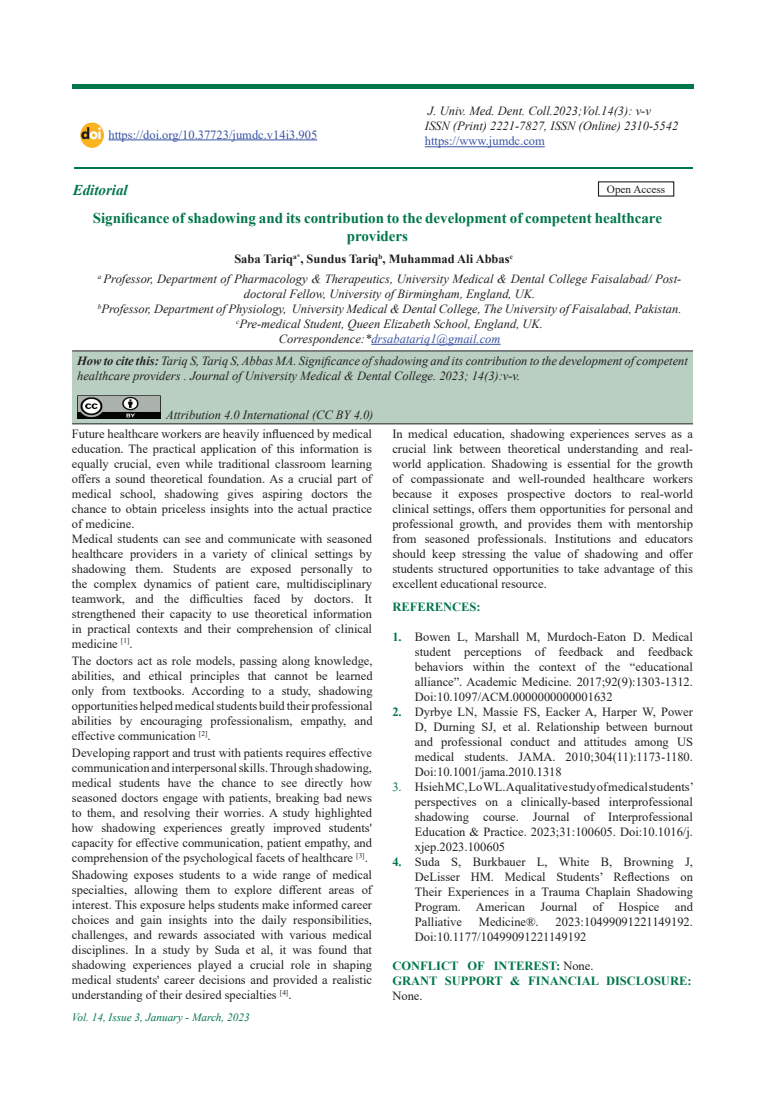
<style>
.page{position:relative;width:765px;height:1103px;background:#fff}
.page>*{position:absolute;margin:0;border:0;box-sizing:border-box;transform-origin:0 0}
.t1{font:700 15px/18px "Times New Roman";color:#00764a;text-align:center}
.t2{font:italic 700 15px "Times New Roman";color:#00764a}
.t3{font:12.5px/15px "Times New Roman";color:#231f20;text-align:justify}
.t4{font:italic 12.5px/15px "Times New Roman";color:#231f20}
.t5{font:700 12.5px/15px "Times New Roman";color:#00764a}
.t6{font:12.5px "Times New Roman";color:#3853a3}
.t7{font:700 12.5px "Times New Roman";color:#231f20}
.t8{font:italic 11.25px "Times New Roman";color:#00764a}
.t9{font:11.25px "Times New Roman";color:#231f20}
.s1{color:#3853a3}
.s2{font-weight:700}
.s3{font-weight:700;color:#00764a}
.s4{color:#00764a}
.s5{font-weight:400;color:#231f20}
</style>
<div class="page">
<div style="left:72px;top:84px;width:621px;height:5px;background:#00764a"></div>
<hr style="left:425px;top:146px;width:120px;height:1px;background:#3853a3">
<hr style="left:371px;top:344px;width:130px;height:1px;background:#3853a3">
<hr style="left:75px;top:167px;width:618px;height:1px;background:#00764a">
<img style="left:80px;top:123px;width:24px;height:24px">
<hr style="left:108px;top:140px;width:209px;height:1px;background:#3853a3">
<div style="left:72px;top:351px;width:621px;height:73px;background:#b8cfc2"></div>
<hr style="left:72px;top:351px;width:621px;height:1px;background:#231f20">
<hr style="left:72px;top:423px;width:621px;height:1px;background:#231f20">
<img style="left:77px;top:395px;width:83px;height:24px">
<p class="t6" style="left:108px;top:125px;width:210px">https://doi.org/10.37723/jumdc.v14i3.905</p>
<p class="t4" style="left:425px;top:103px;width:255px">J. Univ. Med. Dent. Coll.2023;Vol.14(3): v-v<br>ISSN (Print) 2221-7827, ISSN (Online) 2310-5542</p>
<p class="t6" style="left:425px;top:132px;width:122px">https://www.jumdc.com</p>
<p class="t2" style="left:73px;top:180px;width:57px">Editorial</p>
<p class="t9" style="left:607px;top:181px;width:60px">Open Access</p>
<p class="t1" style="left:93px;top:209px;width:571px">Significance of shadowing and its contribution to the development of competent healthcare providers</p>
<p class="t4" style="left:98px;top:271px;width:585px;text-align:center"><sup>a</sup> Professor, Department of Pharmacology &amp; Therapeutics, University Medical &amp; Dental College Faisalabad/ Post&shy;doctoral Fellow, University of Birmingham, England, UK.<br><sup>b</sup>Professor, Department of Physiology, University Medical &amp; Dental College, The University of Faisalabad, Pakistan. <sup>c</sup>Pre-medical Student, Queen Elizabeth School, England, UK.<br>Correspondence:*<span class="s1">drsabatariq1@gmail.com</span></p>
<p class="t7" style="left:234px;top:250px;width:280px">Saba Tariq<sup>a*</sup>, Sundus Tariq<sup>b</sup>, Muhammad Ali Abbas<sup>c</sup></p>
<p class="t4" style="left:77px;top:352px;width:612px"><span class="s2">How to cite this:</span> Tariq S, Tariq S, Abbas MA. Significance of shadowing and its contribution to the development of competent healthcare providers . Journal of University Medical &amp; Dental College. 2023; 14(3):v-v.</p>
<p class="t4" style="left:166px;top:407px;width:209px">Attribution 4.0 International (CC BY 4.0)</p>
<p class="t3" style="left:72px;top:425px;width:302px;text-align:left">Future healthcare workers are heavily influenced by medical education. The practical application of this information is equally crucial, even while traditional classroom learning offers a sound theoretical foundation. As a crucial part of medical school, shadowing gives aspiring doctors the chance to obtain priceless insights into the actual practice of medicine.<br>Medical students can see and communicate with seasoned healthcare providers in a variety of clinical settings by shadowing them. Students are exposed personally to the complex dynamics of patient care, multidisciplinary teamwork, and the difficulties faced by doctors. It strengthened their capacity to use theoretical information in practical contexts and their comprehension of clinical medicine <sup>[1]</sup>.</p>
<p class="t3" style="left:72px;top:652px;width:302px">The doctors act as role models, passing along knowledge, abilities, and ethical principles that cannot be learned only from textbooks. According to a study, shadowing opportunities helped medical students build their professional abilities by encouraging professionalism, empathy, and effective communication <sup>[2]</sup>.</p>
<p class="t3" style="left:72px;top:745px;width:302px">Developing rapport and trust with patients requires effective communication and interpersonal skills. Through shadowing, medical students have the chance to see directly how seasoned doctors engage with patients, breaking bad news to them, and resolving their worries. A study highlighted how shadowing experiences greatly improved students' capacity for effective communication, patient empathy, and comprehension of the psychological facets of healthcare <sup>[3]</sup>.</p>
<p class="t3" style="left:72px;top:866px;width:302px">Shadowing exposes students to a wide range of medical specialties, allowing them to explore different areas of interest. This exposure helps students make informed career choices and gain insights into the daily responsibilities, challenges, and rewards associated with various medical disciplines. In a study by Suda et al, it was found that shadowing experiences played a crucial role in shaping medical students' career decisions and provided a realistic understanding of their desired specialties <sup>[4]</sup>.</p>
<p class="t3" style="left:392px;top:426px;width:302px">In medical education, shadowing experiences serves as a crucial link between theoretical understanding and real&shy;world application. Shadowing is essential for the growth of compassionate and well-rounded healthcare workers because it exposes prospective doctors to real-world clinical settings, offers them opportunities for personal and professional growth, and provides them with mentorship from seasoned professionals. Institutions and educators should keep stressing the value of shadowing and offer students structured opportunities to take advantage of this excellent educational resource.</p>
<p class="t5" style="left:392px;top:598px;width:90px">REFERENCES:</p>
<p class="t3" style="left:415px;top:628px;width:280px;text-indent:-22px"><span class="s3">1.</span> Bowen L, Marshall M, Murdoch-Eaton D. Medical student perceptions of feedback and feedback behaviors within the context of the “educational alliance”. Academic Medicine. 2017;92(9):1303-1312.<br>Doi:10.1097/ACM.0000000000001632</p>
<p class="t3" style="left:415px;top:703px;width:280px;text-indent:-22px"><span class="s3">2.</span> Dyrbye LN, Massie FS, Eacker A, Harper W, Power D, Durning SJ, et al. Relationship between burnout and professional conduct and attitudes among US medical students. JAMA. 2010;304(11):1173-1180.<br>Doi:10.1001/jama.2010.1318</p>
<p class="t3" style="left:415px;top:778px;width:281px;text-indent:-22px"><span class="s4">3.</span> Hsieh MC, Lo WL. A qualitative study of medical students’ perspectives on a clinically-based interprofessional shadowing course. Journal of Interprofessional Education &amp; Practice. 2023;31:100605. Doi:10.1016/j. xjep.2023.100605</p>
<p class="t3" style="left:415px;top:853px;width:280px;text-indent:-22px"><span class="s3">4.</span> Suda S, Burkbauer L, White B, Browning J, DeLisser HM. Medical Students’ Reflections on Their Experiences in a Trauma Chaplain Shadowing Program. American Journal of Hospice and Palliative</p>
<p class="t3" style="left:479px;top:913px;width:61px">Medicine®.</p>
<p class="t3" style="left:415px;top:913px;width:280px;text-indent:141px">2023:10499091221149192.<br>Doi:10.1177/10499091221149192</p>
<p class="t5" style="left:392px;top:958px;width:301px">CONFLICT OF INTEREST: <span class="s5">None.<br></span>GRANT SUPPORT &amp; FINANCIAL DISCLOSURE:</p>
<p class="t3" style="left:392px;top:988px;width:32px">None.</p>
<p class="t8" style="left:72px;top:1009px;width:179px">Vol. 14, Issue 3, January - March, 2023</p>
</div>
